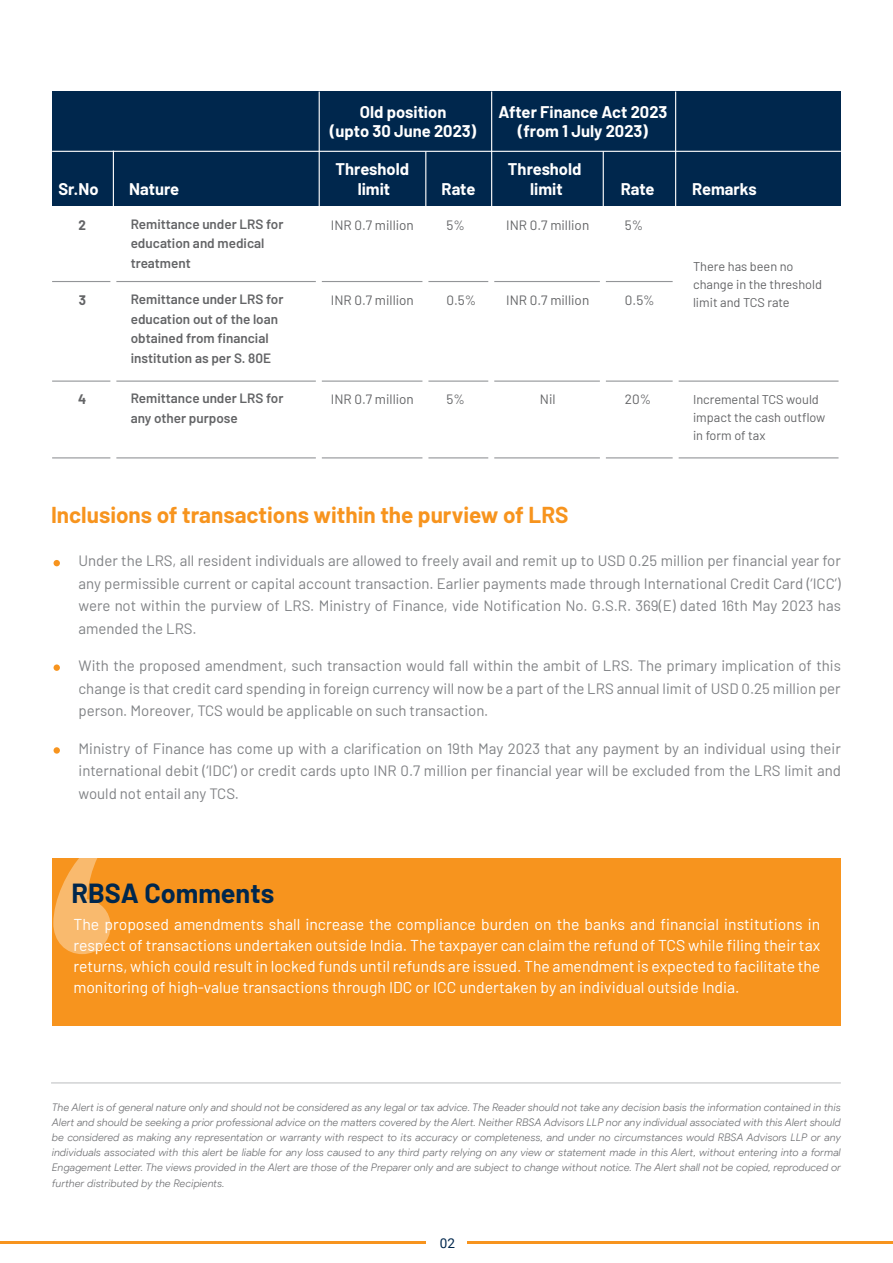
<style>
.page{position:relative;width:893px;height:1263px;background:#fff}
.page>*{position:absolute;margin:0;border:0;box-sizing:border-box;transform-origin:0 0}
.t1{font:700 27px "Barlow";color:#00274d}
.t2{font:700 22.5px "Barlow";color:#f7941e}
.t3{font:700 16.5px/19.8px "Barlow";color:#fff;text-align:center}
.t4{font:15.75px/21px "Barlow";color:#fff;text-align:justify}
.t5{font:15px/22.5px "Barlow";color:#808285;text-align:justify}
.t6{font:600 13.5px/19.5px "Barlow";color:#636466}
.t7{font:13.5px "Barlow";color:#636466}
.t8{font:700 13.5px "Barlow";color:#636466}
.t9{font:13.5px "Roboto";color:#00274d}
.t10{font:12.75px/18px "Barlow";color:#636466}
.t11{font:italic 300 10.5px/15px "Product Sans";letter-spacing:.025em;color:#6e6f72;text-align:justify}
</style>
<div class="page">
<hr style="left:0;top:1242px;width:893px;height:2px;background:#f7941e">
<div style="left:426px;top:1231px;width:40px;height:24px;background:#fff"></div>
<svg style="left:54px;top:560px;width:6px;height:6px"></svg>
<div style="left:54px;top:664px;width:6px;height:7px;background:#f7941e;border-radius:50%"></div>
<div style="left:54px;top:747px;width:6px;height:7px;background:#f7941e;border-radius:50%"></div>
<div style="left:52px;top:858px;width:789px;height:168px;background:#f7941e"></div>
<svg style="left:53px;top:858px;width:58px;height:96px"></svg>
<hr style="left:51px;top:1082px;width:790px;height:2px;background:#d1d3d4">
<hr style="left:52px;top:281px;width:623px;height:1px;background:#939598">
<hr style="left:52px;top:381px;width:786px;height:1px;background:#939598">
<div style="left:52px;top:92px;width:789px;height:114px;background:#00274d"></div>
<hr style="left:113px;top:151px;width:1px;height:56px;background:#fff">
<hr style="left:319px;top:92px;width:1px;height:115px;background:#fff">
<hr style="left:52px;top:151px;width:789px;height:1px;background:#fff">
<hr style="left:425px;top:151px;width:1px;height:56px;background:#fff">
<hr style="left:491px;top:92px;width:1px;height:115px;background:#fff">
<hr style="left:603px;top:151px;width:1px;height:56px;background:#fff">
<hr style="left:675px;top:92px;width:1px;height:115px;background:#fff">
<hr style="left:52px;top:457px;width:786px;height:1px;background:#939598">
<div style="left:110px;top:210px;width:6px;height:252px;background:#fff"></div>
<div style="left:316px;top:210px;width:6px;height:252px;background:#fff"></div>
<div style="left:422px;top:210px;width:6px;height:252px;background:#fff"></div>
<div style="left:488px;top:210px;width:6px;height:252px;background:#fff"></div>
<div style="left:600px;top:210px;width:6px;height:252px;background:#fff"></div>
<div style="left:673px;top:210px;width:6px;height:252px;background:#fff"></div>
<p class="t3" style="left:58px;top:178px;width:42px">Sr.No</p>
<p class="t3" style="left:330px;top:101px;width:148px">Old position<br>(upto 30 June 2023)</p>
<p class="t3" style="left:498px;top:101px;width:170px">After Finance Act 2023 (from 1 July 2023)</p>
<p class="t3" style="left:336px;top:158px;width:75px">Threshold limit</p>
<p class="t3" style="left:508px;top:158px;width:75px">Threshold limit</p>
<p class="t3" style="left:129px;top:178px;width:51px">Nature</p>
<p class="t3" style="left:442px;top:178px;width:35px">Rate</p>
<p class="t3" style="left:692px;top:178px;width:66px">Remarks</p>
<p class="t3" style="left:621px;top:178px;width:35px">Rate</p>
<p class="t8" style="left:79px;top:215px;width:9px">2</p>
<p class="t6" style="left:131px;top:213px;width:154px">Remittance under LRS for education and medical treatment</p>
<p class="t8" style="left:79px;top:290px;width:9px">3</p>
<p class="t6" style="left:131px;top:288px;width:154px">Remittance under LRS for</p>
<p class="t7" style="left:331px;top:290px;width:84px">INR 0.7 million</p>
<p class="t7" style="left:446px;top:290px;width:31px">0.5%</p>
<p class="t7" style="left:506px;top:290px;width:84px">INR 0.7 million</p>
<p class="t7" style="left:625px;top:290px;width:31px">0.5%</p>
<p class="t6" style="left:131px;top:308px;width:149px">education out of the loan obtained from financial institution as per S. 80E</p>
<p class="t7" style="left:331px;top:215px;width:84px">INR 0.7 million</p>
<p class="t7" style="left:446px;top:215px;width:20px">5%</p>
<p class="t7" style="left:506px;top:215px;width:84px">INR 0.7 million</p>
<p class="t7" style="left:625px;top:215px;width:20px">5%</p>
<p class="t8" style="left:78px;top:390px;width:10px">4</p>
<p class="t6" style="left:131px;top:388px;width:154px">Remittance under LRS for</p>
<p class="t7" style="left:331px;top:390px;width:84px">INR 0.7 million</p>
<p class="t7" style="left:446px;top:390px;width:20px">5%</p>
<p class="t7" style="left:540px;top:390px;width:17px">Nil</p>
<p class="t7" style="left:625px;top:390px;width:28px">20%</p>
<p class="t6" style="left:131px;top:407px;width:109px">any other purpose</p>
<p class="t10" style="left:693px;top:256px;width:131px">There has been no change in the threshold limit and TCS rate</p>
<p class="t10" style="left:693px;top:390px;width:134px">Incremental TCS would impact the cash outflow in form of tax</p>
<h2 class="t2" style="left:51px;top:499px;width:519px">Inclusions of transactions within the purview of LRS</h2>
<p class="t5" style="left:79px;top:548px;width:764px">Under the LRS, all resident individuals are allowed to freely avail and remit up to USD 0.25 million per financial year for any permissible current or capital account transaction. Earlier payments made through International Credit Card (‘ICC’) were not within the purview of LRS. Ministry of Finance, vide Notification No. G.S.R. 369(E) dated 16th May 2023 has amended the LRS.</p>
<p class="t5" style="left:79px;top:653px;width:764px">With the proposed amendment, such transaction would fall within the ambit of LRS. The primary implication of this change is that credit card spending in foreign currency will now be a part of the LRS annual limit of USD 0.25 million per person. Moreover, TCS would be applicable on such transaction.</p>
<p class="t5" style="left:79px;top:736px;width:764px">Ministry of Finance has come up with a clarification on 19th May 2023 that any payment by an individual using their international debit (‘IDC’) or credit cards upto INR 0.7 million per financial year will be excluded from the LRS limit and would not entail any TCS.</p>
<h1 class="t1" style="left:72px;top:873px;width:204px">RBSA Comments</h1>
<p class="t4" style="left:73px;top:912px;width:748px">The proposed amendments shall increase the compliance burden on the banks and financial institutions in respect of transactions undertaken outside India. The taxpayer can claim the refund of TCS while filing their tax returns, which could result in locked funds until refunds are issued. The amendment is expected to facilitate the monitoring of high-value transactions through IDC or ICC undertaken by an individual outside India.</p>
<p class="t11" style="left:52px;top:1100px;width:790px">The Alert is of general nature only and should not be considered as any legal or tax advice. The Reader should not take any decision basis the information contained in this Alert and should be seeking a prior professional advice on the matters covered by the Alert. Neither RBSA Advisors LLP nor any individual associated with this Alert should be considered as making any representation or warranty with respect to its accuracy or completeness, and under no circumstances would RBSA Advisors LLP or any individuals associated with this alert be liable for any loss caused to any third party relying on any view or statement made in this Alert, without entering into a formal Engagement Letter. The views provided in the Alert are those of the Preparer only and are subject to change without notice. The Alert shall not be copied, reproduced or further distributed by the Recipients.</p>
<p class="t9" style="left:440px;top:1233px;width:17px">02</p>
</div>
